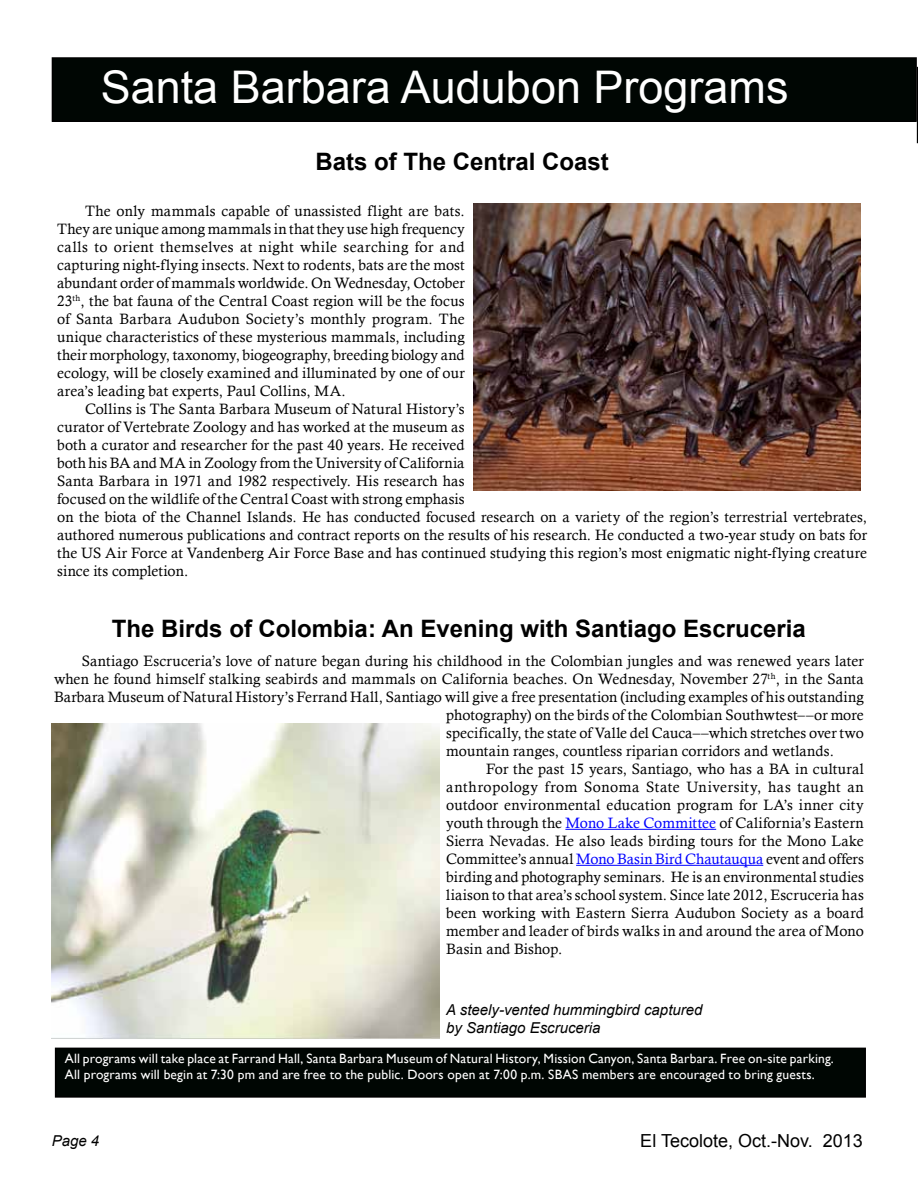
<style>
.page{position:relative;width:918px;height:1188px;background:#fff}
.page>*{position:absolute;margin:0;border:0;box-sizing:border-box;transform-origin:0 0}
.t1{font:45px "Arial";color:#fff}
.t2{font:700 24px "Arial";color:#000}
.t3{font:18px "Arial";color:#000}
.t4{font:15px/18px "Calisto";letter-spacing:.01em;color:#000;text-align:justify}
.t5{font:italic 15px/18px "Arial";color:#000}
.t6{font:15px "Calisto";letter-spacing:.04em;color:#000}
.t7{font:13.5px/16.2px "Gill Sans";letter-spacing:.015em;color:#fff}
.s1{color:#00f}
</style>
<div class="page">
<div style="left:52px;top:58px;width:864px;height:63px;background:#000603"></div>
<div style="left:52px;top:57px;width:865px;height:65px;border:2px solid #000"></div>
<div style="left:56px;top:1048px;width:809px;height:49px;background:#000603"></div>
<div style="left:55px;top:1048px;width:811px;height:50px;border:2px solid #000"></div>
<svg style="left:917px;top:67px;width:1px;height:76px"></svg>
<img style="left:473px;top:203px;width:388px;height:287px">
<hr style="left:565px;top:829px;width:151px;height:1px;background:#00f">
<hr style="left:576px;top:865px;width:187px;height:1px;background:#00f">
<img style="left:52px;top:723px;width:388px;height:316px">
<h1 class="t1" style="left:101px;top:58px;width:689px">Santa Barbara Audubon Programs</h1>
<h2 class="t2" style="left:315px;top:146px;width:295px">Bats of The Central Coast</h2>
<p class="t4" style="left:57px;top:202px;width:409px;text-indent:28px">The only mammals capable of unassisted flight are bats.<br>They are unique among mammals in that they use high frequency calls to orient themselves at night while searching for and capturing night-flying insects. Next to rodents, bats are the most abundant order of mammals worldwide. On Wednesday, October 23<sup>th</sup>, the bat fauna of the Central Coast region will be the focus of Santa Barbara Audubon Society’s monthly program. The unique characteristics of these mysterious mammals, including their morphology, taxonomy, biogeography, breeding biology and ecology, will be closely examined and illuminated by one of our area’s leading bat experts, Paul Collins, MA.</p>
<p class="t4" style="left:57px;top:400px;width:811px;text-align:left;text-indent:28px">Collins is The Santa Barbara Museum of Natural History’s<br>curator of Vertebrate Zoology and has worked at the museum as<br>both a curator and researcher for the past 40 years. He received<br>both his BA and MA in Zoology from the University of California<br>Santa Barbara in 1971 and 1982 respectively. His research has<br>focused on the wildlife of the Central Coast with strong emphasis<br>on the biota of the Channel Islands. He has conducted focused research on a variety of the region’s terrestrial vertebrates, authored numerous publications and contract reports on the results of his research. He conducted a two-year study on bats for the US Air Force at Vandenberg Air Force Base and has continued studying this region’s most enigmatic night-flying creature since its completion.</p>
<h2 class="t2" style="left:112px;top:613px;width:695px">The Birds of Colombia: An Evening with Santiago Escruceria</h2>
<p class="t4" style="left:82px;top:652px;width:784px">Santiago Escruceria’s love of nature began during his childhood in the Colombian jungles and was renewed years later</p>
<p class="t4" style="left:54px;top:670px;width:811px">when he found himself stalking seabirds and mammals on California beaches. On Wednesday, November 27<sup>th</sup>, in the Santa</p>
<p class="t4" style="left:54px;top:688px;width:811px">Barbara Museum of Natural History’s Ferrand Hall, Santiago will give a free presentation (including examples of his outstanding</p>
<p class="t4" style="left:446px;top:706px;width:419px">photography) on the birds of the Colombian Southwtest––or more</p>
<p class="t4" style="left:446px;top:724px;width:419px">specifically, the state of Valle del Cauca––which stretches over two</p>
<p class="t4" style="left:446px;top:742px;width:389px">mountain ranges, countless riparian corridors and wetlands.</p>
<p class="t4" style="left:486px;top:760px;width:379px">For the past 15 years, Santiago, who has a BA in cultural</p>
<p class="t6" style="left:446px;top:778px;width:419px">anthropology from Sonoma State University, has taught an</p>
<p class="t4" style="left:446px;top:796px;width:419px">outdoor environmental education program for LA’s inner city</p>
<p class="t4" style="left:446px;top:814px;width:419px">youth through the <span class="s1">Mono Lake Committee</span> of California’s Eastern</p>
<p class="t4" style="left:446px;top:832px;width:419px">Sierra Nevadas. He also leads birding tours for the Mono Lake</p>
<p class="t4" style="left:446px;top:850px;width:419px">Committee’s annual <span class="s1">Mono Basin Bird Chautauqua</span> event and offers</p>
<p class="t4" style="left:446px;top:868px;width:419px">birding and photography seminars. He is an environmental studies</p>
<p class="t4" style="left:446px;top:886px;width:419px">liaison to that area’s school system. Since late 2012, Escruceria has</p>
<p class="t4" style="left:446px;top:904px;width:419px">been working with Eastern Sierra Audubon Society as a board</p>
<p class="t4" style="left:446px;top:922px;width:419px">member and leader of birds walks in and around the area of Mono</p>
<p class="t4" style="left:446px;top:940px;width:117px">Basin and Bishop.</p>
<p class="t5" style="left:446px;top:1001px;width:258px">A steely-vented hummingbird captured by Santiago Escruceria</p>
<p class="t7" style="left:65px;top:1050px;width:771px">All programs will take place at Farrand Hall, Santa Barbara Museum of Natural History, Mission Canyon, Santa Barbara. Free on-site parking.<br>All programs will begin at 7:30 pm and are free to the public. Doors open at 7:00 p.m. SBAS members are encouraged to bring guests.</p>
<p class="t5" style="left:52px;top:1132px;width:49px">Page 4</p>
<p class="t3" style="left:640px;top:1129px;width:224px">El Tecolote, Oct.-Nov. 2013</p>
</div>
